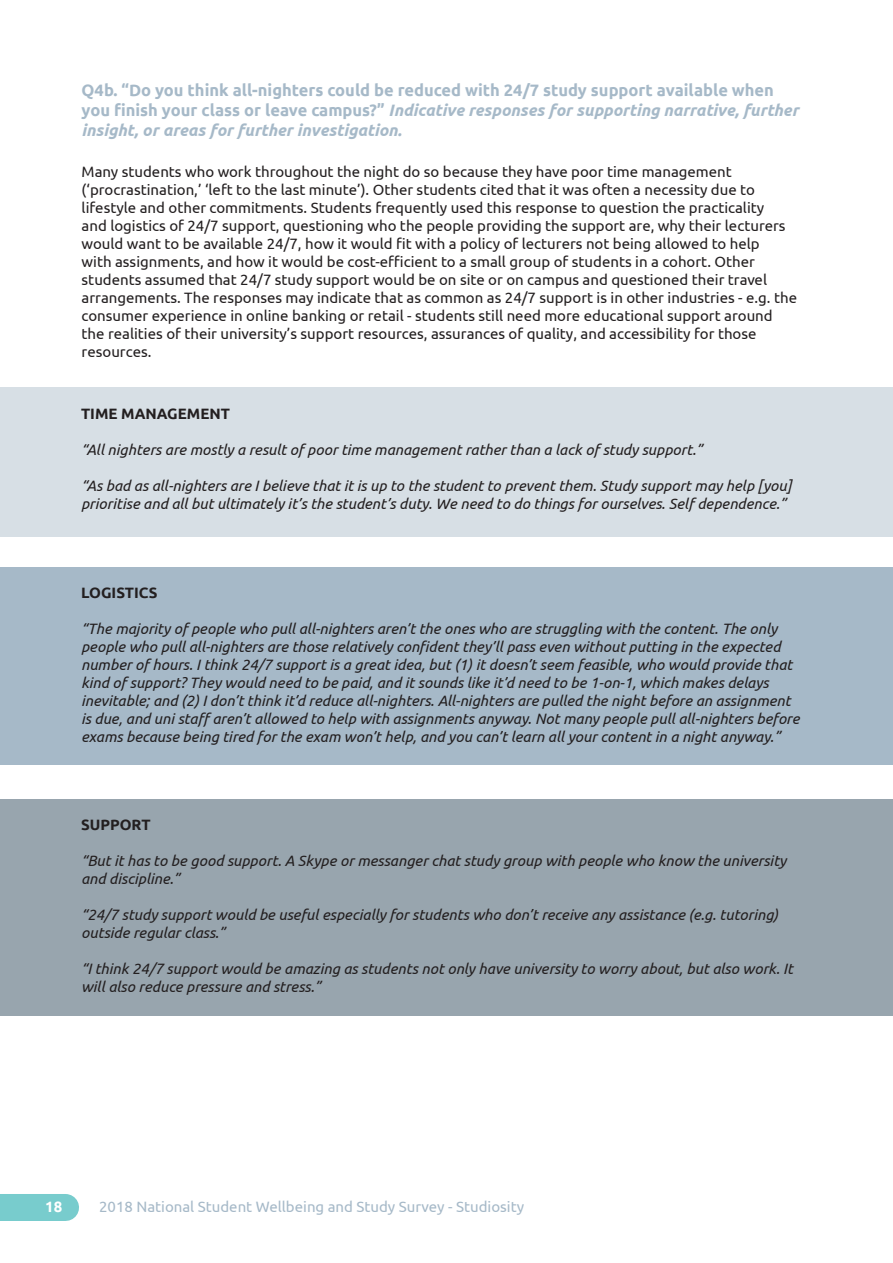
<style>
.page{position:relative;width:893px;height:1263px;background:#fff}
.page>*{position:absolute;margin:0;border:0;box-sizing:border-box;transform-origin:0 0}
.t1{font:700 16.5px/19.8px "Ubuntu";color:#a6b9c8}
.Normal_paragraph_Ubu{font:italic 15px/18px "Ubuntu";color:#231f20}
.Normal_paragraph_Ubu-2{font:15px/18px "Ubuntu";color:#231f20}
.t2{font:15px "Ubuntu";color:#a6b9c8}
.Normal_paragraph_Ubu-3{font:700 15px "Ubuntu";color:#231f20}
.t3{font:700 15px "Ubuntu";color:#fff}
.s1{font-style:italic}
</style>
<div class="page">
<div style="left:0;top:1194px;width:66px;height:27px;background:#78cccd"></div>
<div style="left:0;top:799px;width:893px;height:216px;background:#98a5ae"></div>
<div style="left:0;top:568px;width:893px;height:197px;background:#a6b9c8"></div>
<div style="left:0;top:387px;width:893px;height:149px;background:#d7dfe5"></div>
<p class="t1" style="left:82px;top:80px;width:719px">Q4b. “Do you think all-nighters could be reduced with 24/7 study support available when you finish your class or leave campus?” <span class="s1">Indicative responses for supporting narrative, further insight, or areas for further investigation.</span></p>
<p class="Normal_paragraph_Ubu-2" style="left:82px;top:162px;width:717px">Many students who work throughout the night do so because they have poor time management (‘procrastination,’ ‘left to the last minute’). Other students cited that it was often a necessity due to lifestyle and other commitments. Students frequently used this response to question the practicality<br>and logistics of 24/7 support, questioning who the people providing the support are, why their lecturers would want to be available 24/7, how it would fit with a policy of lecturers not being allowed to help<br>with assignments, and how it would be cost-efficient to a small group of students in a cohort. Other students assumed that 24/7 study support would be on site or on campus and questioned their travel arrangements. The responses may indicate that as common as 24/7 support is in other industries - e.g. the consumer experience in online banking or retail - students still need more educational support around the realities of their university’s support resources, assurances of quality, and accessibility for those resources.</p>
<p class="Normal_paragraph_Ubu-3" style="left:81px;top:404px;width:150px">TIME MANAGEMENT</p>
<p class="Normal_paragraph_Ubu" style="left:81px;top:440px;width:623px">“All nighters are mostly a result of poor time management rather than a lack of study support.”</p>
<p class="Normal_paragraph_Ubu" style="left:81px;top:476px;width:712px">“As bad as all-nighters are I believe that it is up to the student to prevent them. Study support may help [you] prioritise and all but ultimately it’s the student’s duty. We need to do things for ourselves. Self dependence.”</p>
<p class="Normal_paragraph_Ubu-3" style="left:81px;top:583px;width:78px">LOGISTICS</p>
<p class="Normal_paragraph_Ubu" style="left:81px;top:619px;width:720px">“The majority of people who pull all-nighters aren’t the ones who are struggling with the content. The only people who pull all-nighters are those relatively confident they’ll pass even without putting in the expected number of hours. I think 24/7 support is a great idea, but (1) it doesn’t seem feasible, who would provide that kind of support? They would need to be paid, and it sounds like it’d need to be 1-on-1, which makes delays inevitable; and (2) I don’t think it’d reduce all-nighters. All-nighters are pulled the night before an assignment is due, and uni staff aren’t allowed to help with assignments anyway. Not many people pull all-nighters before exams because being tired for the exam won’t help, and you can’t learn all your content in a night anyway.”</p>
<p class="Normal_paragraph_Ubu-3" style="left:81px;top:816px;width:71px">SUPPORT</p>
<p class="Normal_paragraph_Ubu" style="left:81px;top:851px;width:707px">“But it has to be good support. A Skype or messanger chat study group with people who know the university and discipline.”</p>
<p class="Normal_paragraph_Ubu" style="left:81px;top:905px;width:699px">“24/7 study support would be useful especially for students who don’t receive any assistance (e.g. tutoring) outside regular class.”</p>
<p class="Normal_paragraph_Ubu" style="left:81px;top:959px;width:713px">“I think 24/7 support would be amazing as students not only have university to worry about, but also work. It will also reduce pressure and stress.”</p>
<p class="t3" style="left:45px;top:1197px;width:19px">18</p>
<p class="t2" style="left:99px;top:1197px;width:427px">2018 National Student Wellbeing and Study Survey - Studiosity</p>
</div>
